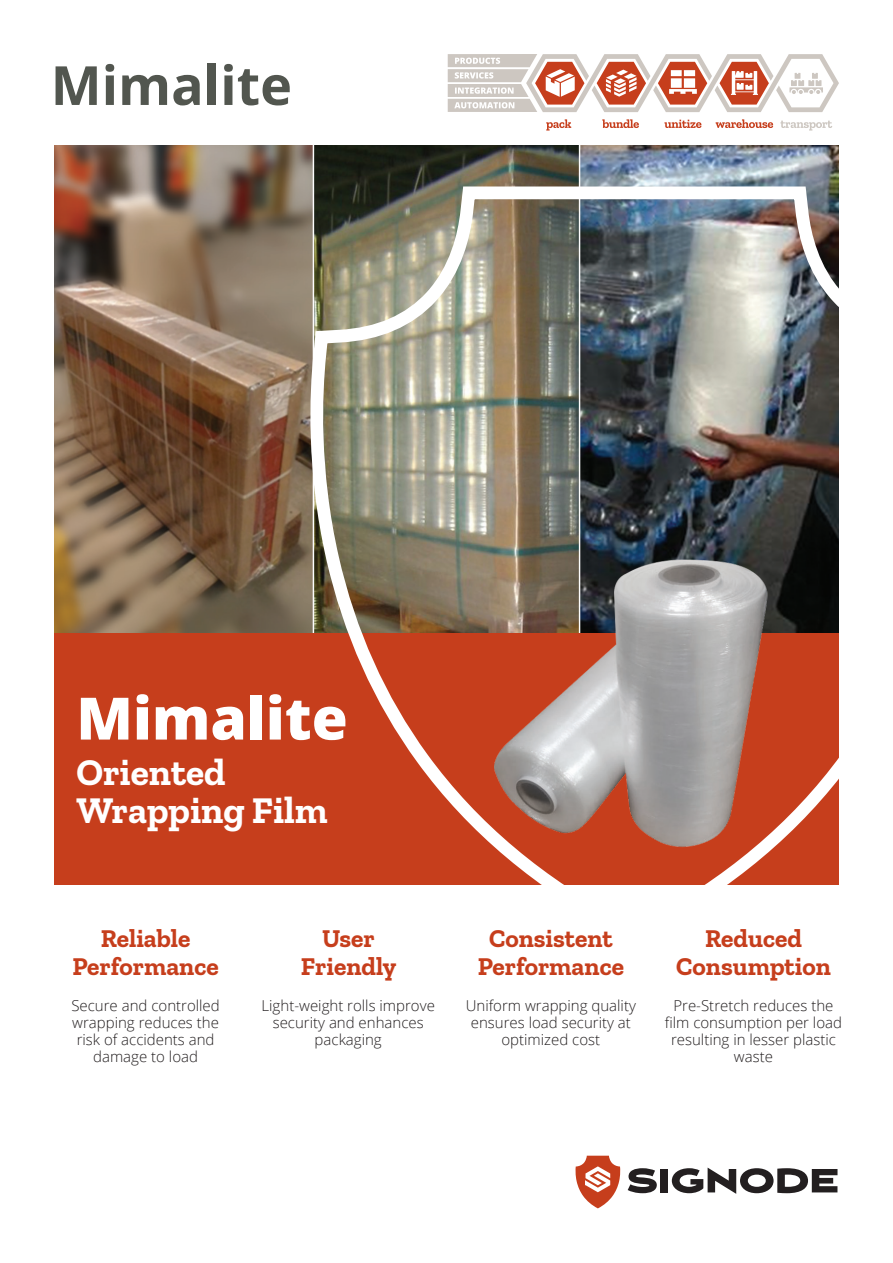
<style>
.page{position:relative;width:893px;height:1263px;background:#fff}
.page>*{position:absolute;margin:0;border:0;box-sizing:border-box;transform-origin:0 0}
.t1{font:800 58.5px "Open Sans";color:#fff}
.t2{font:700 54px "Open Sans";color:#52564f}
.t3{font:700 37.5px/37.5px "Zilla Slab";color:#fff}
.t4{font:700 25.5px/28.5px "Zilla Slab";color:#c63e1c;text-align:center}
.t5{font:300 15px/17.2px "Open Sans";color:#231f20;text-align:center}
</style>
<div class="page">
<svg style="left:575px;top:1156px;width:45px;height:52px"></svg>
<svg style="left:628px;top:1168px;width:29px;height:25px"></svg>
<div style="left:661px;top:1169px;width:7px;height:23px;background:#231f20"></div>
<svg style="left:672px;top:1167px;width:165px;height:27px"></svg>
<img style="left:54px;top:146px;width:785px;height:487px">
<div style="left:54px;top:633px;width:785px;height:251px;background:#c63e1c"></div>
<img style="left:297px;top:179px;width:542px;height:706px">
<img style="left:491px;top:550px;width:285px;height:313px">
<svg style="left:780px;top:121px;width:52px;height:10px"></svg>
<svg style="left:716px;top:119px;width:57px;height:9px"></svg>
<svg style="left:664px;top:120px;width:37px;height:8px"></svg>
<svg style="left:602px;top:119px;width:37px;height:9px"></svg>
<svg style="left:546px;top:119px;width:25px;height:12px"></svg>
<svg style="left:448px;top:54px;width:391px;height:58px"></svg>
<h2 class="t2" style="left:51px;top:47px;width:243px">Mimalite</h2>
<h1 class="t1" style="left:76px;top:674px;width:273px">Mimalite</h1>
<h3 class="t3" style="left:76px;top:754px;width:253px">Oriented<br>Wrapping Film</h3>
<h3 class="t4" style="left:72px;top:924px;width:148px">Reliable<br>Performance</h3>
<h3 class="t4" style="left:301px;top:924px;width:97px">User<br>Friendly</h3>
<h3 class="t4" style="left:478px;top:924px;width:148px">Consistent<br>Performance</h3>
<h3 class="t4" style="left:676px;top:924px;width:156px">Reduced<br>Consumption</h3>
<p class="t5" style="left:71px;top:996px;width:150px">Secure and controlled wrapping reduces the risk of accidents and damage to load</p>
<p class="t5" style="left:262px;top:996px;width:175px">Light-weight rolls improve security and enhances packaging</p>
<p class="t5" style="left:466px;top:996px;width:172px">Uniform wrapping quality ensures load security at optimized cost</p>
<p class="t5" style="left:665px;top:996px;width:179px">Pre-Stretch reduces the film consumption per load resulting in lesser plastic waste</p>
</div>
